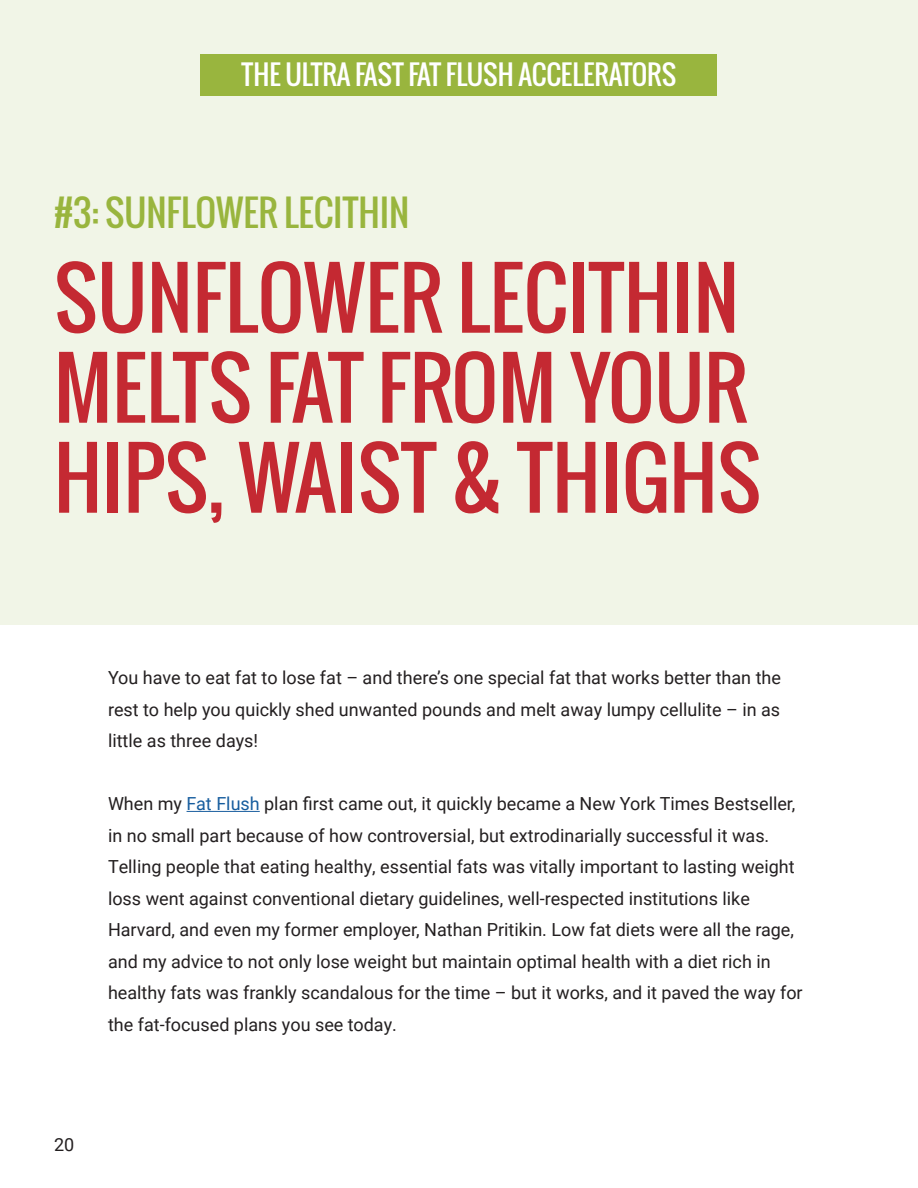
<style>
.page{position:relative;width:918px;height:1188px;background:#fff}
.page>*{position:absolute;margin:0;border:0;box-sizing:border-box;transform-origin:0 0}
.Header__Red{font:81px/90px "Oswald";color:#c42932}
.Pre-Header{font:36px "Oswald";color:#99b53e}
.Pre-Header-2{font:27px "Oswald";color:#fff}
.t1{font:18px/31.5px "Roboto";color:#231f20;text-align:justify}
.s1{color:#175d9e}
</style>
<div class="page">
<div style="left:0;top:0;width:918px;height:624px;background:#f1f5e7"></div>
<hr style="left:187px;top:811px;width:73px;height:1px;background:#175d9e">
<div style="left:201px;top:54px;width:516px;height:42px;background:#99b53e"></div>
<p class="Pre-Header-2" style="left:242px;top:54px;width:436px">THE ULTRA FAST FAT FLUSH ACCELERATORS</p>
<p class="Pre-Header" style="left:54px;top:186px;width:357px">#3: SUNFLOWER LECITHIN</p>
<p class="Header__Red" style="left:54px;top:252px;width:709px">SUNFLOWER LECITHIN<br>MELTS FAT FROM YOUR<br>HIPS, WAIST &amp; THIGHS</p>
<p class="t1" style="left:108px;top:661px;width:675px">You have to eat fat to lose fat – and there’s one special fat that works better than the rest to help you quickly shed unwanted pounds and melt away lumpy cellulite – in as little as three days!</p>
<p class="t1" style="left:108px;top:787px;width:696px;text-align:left">When my <span class="s1">Fat Flush</span> plan first came out, it quickly became a New York Times Bestseller, in no small part because of how controversial, but extrodinarially successful it was.<br>Telling people that eating healthy, essential fats was vitally important to lasting weight loss went against conventional dietary guidelines, well-respected institutions like Harvard, and even my former employer, Nathan Pritikin. Low fat diets were all the rage, and my advice to not only lose weight but maintain optimal health with a diet rich in healthy fats was frankly scandalous for the time – but it works, and it paved the way for the fat-focused plans you see today.</p>
<p class="t1" style="left:54px;top:1128px;width:22px">20</p>
</div>
